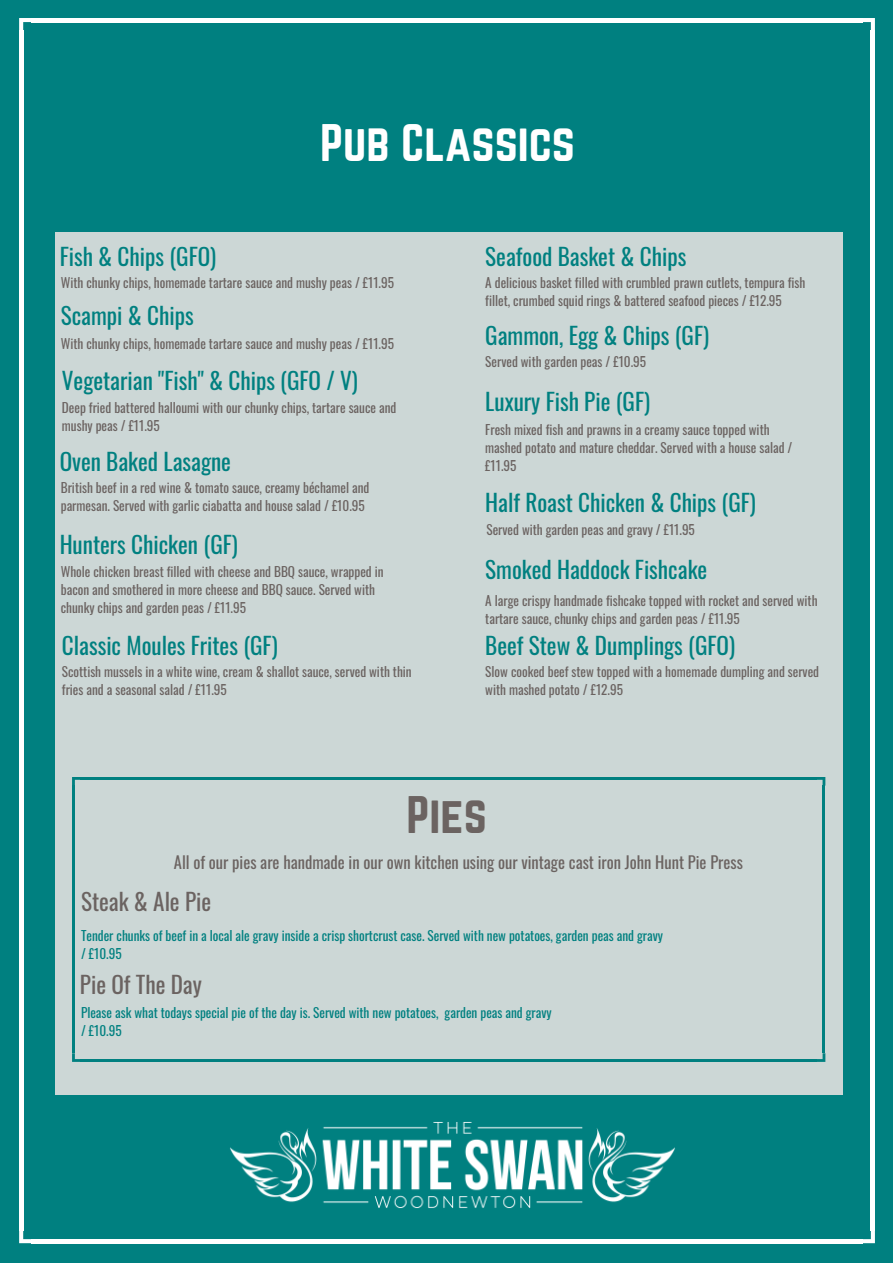
<style>
.page{position:relative;width:893px;height:1263px;background:#008080}
.page>*{position:absolute;margin:0;border:0;box-sizing:border-box;transform-origin:0 0}
.t1{font:46.35px "Norwester";color:#fff}
.t2{font:46.35px "Norwester";color:#6b6361}
.t3{font:23.25px "Oswald";color:#008080}
.t4{font:23.25px "Oswald";color:#6b6361}
.t5{font:16.5px "Oswald";color:#6b6361}
.t6{font:13.2px/18px "Oswald";color:#6b6361}
.t7{font:13.2px/18px "Oswald";color:#008080}
</style>
<div class="page">
<hr style="left:871px;top:30px;width:4px;height:1201px;background:#fff">
<hr style="left:19px;top:30px;width:4px;height:1201px;background:#fff">
<hr style="left:31px;top:18px;width:832px;height:4px;background:#fff">
<hr style="left:31px;top:1239px;width:832px;height:4px;background:#fff">
<svg style="left:862px;top:18px;width:13px;height:12px"></svg>
<svg style="left:19px;top:18px;width:13px;height:12px"></svg>
<svg style="left:863px;top:1231px;width:12px;height:12px"></svg>
<svg style="left:19px;top:1231px;width:12px;height:12px"></svg>
<div style="left:37px;top:213px;width:823px;height:901px;background:#ccd7d6"></div>
<div style="left:843px;top:1095px;width:25px;height:25px;background:#008080"></div>
<div style="left:30px;top:230px;width:25px;height:867px;background:#008080"></div>
<div style="left:30px;top:1095px;width:25px;height:25px;background:#008080"></div>
<div style="left:843px;top:230px;width:25px;height:867px;background:#008080"></div>
<div style="left:53px;top:1095px;width:792px;height:25px;background:#008080"></div>
<div style="left:843px;top:207px;width:25px;height:24px;background:#008080"></div>
<div style="left:30px;top:207px;width:25px;height:24px;background:#008080"></div>
<div style="left:53px;top:207px;width:792px;height:24px;background:#008080"></div>
<hr style="left:822px;top:785px;width:3px;height:268px;background:#008080">
<hr style="left:72px;top:785px;width:3px;height:268px;background:#008080">
<hr style="left:81px;top:777px;width:736px;height:3px;background:#008080">
<hr style="left:81px;top:1059px;width:736px;height:3px;background:#008080">
<svg style="left:817px;top:777px;width:8px;height:8px"></svg>
<svg style="left:72px;top:777px;width:9px;height:8px"></svg>
<svg style="left:817px;top:1053px;width:8px;height:9px"></svg>
<svg style="left:72px;top:1053px;width:9px;height:9px"></svg>
<img style="left:230px;top:1121px;width:445px;height:88px">
<h1 class="t1" style="left:320px;top:120px;width:257px">Pub Classics</h1>
<h2 class="t3" style="left:60px;top:238px;width:158px">Fish &amp; Chips (GFO)</h2>
<h2 class="t3" style="left:485px;top:238px;width:203px">Seafood Basket &amp; Chips</h2>
<p class="t6" style="left:61px;top:273px;width:335px">With chunky chips, homemade tartare sauce and mushy peas / £11.95</p>
<p class="t6" style="left:485px;top:273px;width:322px">A delicious basket filled with crumbled prawn cutlets, tempura fish fillet, crumbed squid rings &amp; battered seafood pieces / £12.95</p>
<h2 class="t3" style="left:61px;top:298px;width:134px">Scampi &amp; Chips</h2>
<h2 class="t3" style="left:485px;top:317px;width:225px">Gammon, Egg &amp; Chips (GF)</h2>
<p class="t6" style="left:485px;top:352px;width:162px">Served with garden peas / £10.95</p>
<p class="t6" style="left:61px;top:334px;width:335px">With chunky chips, homemade tartare sauce and mushy peas / £11.95</p>
<h2 class="t3" style="left:62px;top:362px;width:298px">Vegetarian "Fish" &amp; Chips (GFO / V)</h2>
<p class="t6" style="left:62px;top:398px;width:336px">Deep fried battered halloumi with our chunky chips, tartare sauce and mushy peas / £11.95</p>
<h2 class="t3" style="left:60px;top:443px;width:173px">Oven Baked Lasagne</h2>
<p class="t6" style="left:61px;top:478px;width:310px">British beef in a red wine &amp; tomato sauce, creamy béchamel and parmesan. Served with garlic ciabatta and house salad / £10.95</p>
<h2 class="t3" style="left:60px;top:526px;width:180px">Hunters Chicken (GF)</h2>
<p class="t6" style="left:61px;top:562px;width:324px">Whole chicken breast filled with cheese and BBQ sauce, wrapped in bacon and smothered in more cheese and BBQ sauce. Served with chunky chips and garden peas / £11.95</p>
<h2 class="t3" style="left:485px;top:383px;width:166px">Luxury Fish Pie (GF)</h2>
<p class="t6" style="left:485px;top:420px;width:309px">Fresh mixed fish and prawns in a creamy sauce topped with mashed potato and mature cheddar. Served with a house salad / £11.95</p>
<h2 class="t3" style="left:485px;top:485px;width:272px">Half Roast Chicken &amp; Chips (GF)</h2>
<p class="t6" style="left:486px;top:520px;width:210px">Served with garden peas and gravy / £11.95</p>
<h2 class="t3" style="left:485px;top:551px;width:224px">Smoked Haddock Fishcake</h2>
<p class="t6" style="left:485px;top:591px;width:334px">A large crispy handmade fishcake topped with rocket and served with tartare sauce, chunky chips and garden peas / £11.95</p>
<h2 class="t3" style="left:485px;top:628px;width:251px">Beef Stew &amp; Dumplings (GFO)</h2>
<p class="t6" style="left:485px;top:662px;width:335px">Slow cooked beef stew topped with a homemade dumpling and served with mashed potato / £12.95</p>
<h2 class="t3" style="left:62px;top:628px;width:217px">Classic Moules Frites (GF)</h2>
<p class="t6" style="left:62px;top:662px;width:351px">Scottish mussels in a white wine, cream &amp; shallot sauce, served with thin fries and a seasonal salad / £11.95</p>
<h1 class="t2" style="left:406px;top:793px;width:82px">Pies</h1>
<p class="t5" style="left:174px;top:850px;width:570px">All of our pies are handmade in our own kitchen using our vintage cast iron John Hunt Pie Press</p>
<h2 class="t4" style="left:81px;top:883px;width:132px">Steak &amp; Ale Pie</h2>
<p class="t7" style="left:81px;top:926px;width:583px">Tender chunks of beef in a local ale gravy inside a crisp shortcrust case. Served with new potatoes, garden peas and gravy / £10.95</p>
<h2 class="t4" style="left:80px;top:966px;width:123px">Pie Of The Day</h2>
<p class="t7" style="left:81px;top:1003px;width:472px">Please ask what todays special pie of the day is. Served with new potatoes, garden peas and gravy / £10.95</p>
</div>
